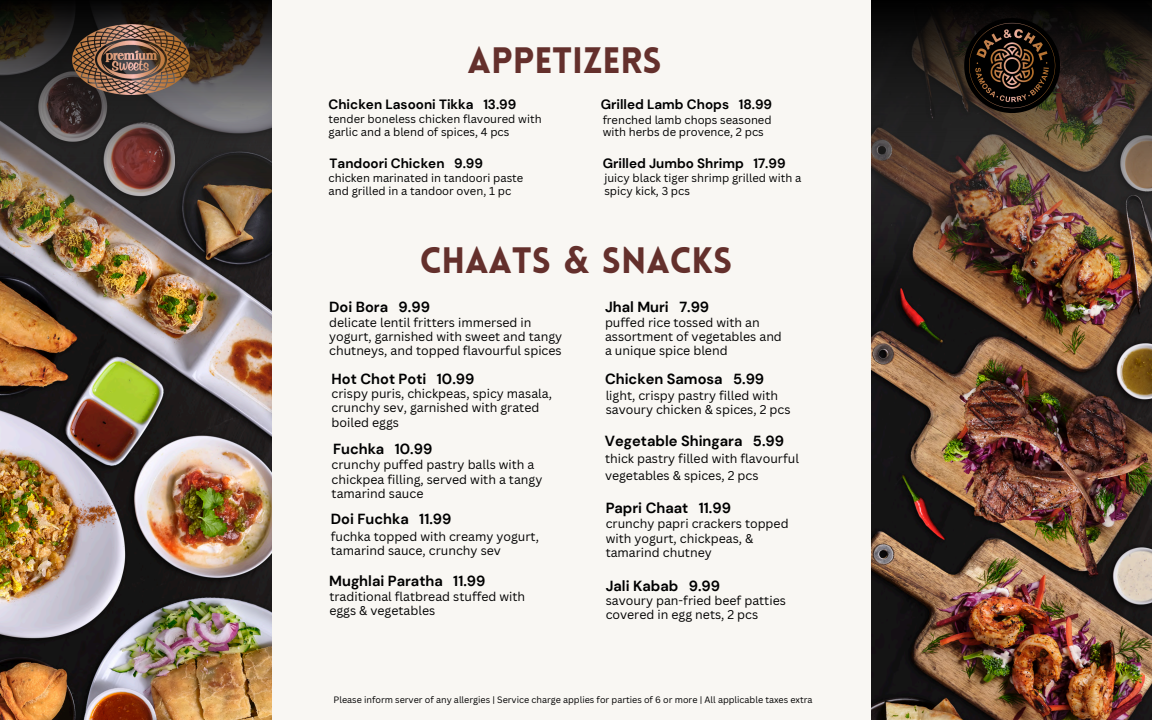
<style>
.page{position:relative;width:1152px;height:720px;background:#f9f7f3}
.page>*{position:absolute;margin:0;border:0;box-sizing:border-box;transform-origin:0 0}
.t1{font:900 36px "Lovelo";color:#64302c}
.t2{font:700 14.6px "DM Sans";color:#000}
.t3{font:700 13.5px "DM Sans";color:#000}
.t4{font:12.4px/14.2px "Canva Sans";color:#000}
.t5{font:11.2px/12.8px "Canva Sans";color:#000}
.t6{font:9px "Canva Sans";color:#000}
.s1{font-family:"Josefin Sans";font-weight:700}
</style>
<div class="page">
<img style="left:871px;top:0;width:281px;height:720px">
<img style="left:0;top:270px;width:271px;height:450px">
<img style="left:0;top:0;width:271px;height:270px">
<img style="left:872px;top:0;width:280px;height:282px">
<img style="left:965px;top:18px;width:94px;height:95px">
<img style="left:72px;top:24px;width:118px;height:71px">
<h2 class="t1" style="left:468px;top:46px;width:196px">APPETIZERS</h2>
<p class="t3" style="left:329px;top:96px;width:189px">Chicken Lasooni Tikka 13.99</p>
<h2 class="t5" style="left:329px;top:112px;width:215px">tender boneless chicken flavoured with garlic and a blend of spices, 4 pcs</h2>
<h3 class="t3" style="left:330px;top:155px;width:155px">Tandoori Chicken 9.99</h3>
<h2 class="t5" style="left:329px;top:172px;width:196px">chicken marinated in tandoori paste and grilled in a tandoor oven, 1 pc</h2>
<h3 class="t3" style="left:601px;top:96px;width:173px">Grilled Lamb Chops 18.99</h3>
<h1 class="t5" style="left:603px;top:113px;width:170px">frenched lamb chops seasoned with herbs de provence, 2 pcs</h1>
<h3 class="t3" style="left:603px;top:155px;width:184px">Grilled Jumbo Shrimp 17.99</h3>
<h2 class="t5" style="left:604px;top:172px;width:199px">juicy black tiger shrimp grilled with a spicy kick, 3 pcs</h2>
<p class="t1" style="left:420px;top:246px;width:314px">CHAATS <span class="s1">&amp;</span> SNACKS</p>
<h2 class="t2" style="left:329px;top:297px;width:102px">Doi Bora 9.99</h2>
<h3 class="t4" style="left:329px;top:315px;width:235px">delicate lentil fritters immersed in yogurt, garnished with sweet and tangy chutneys, and topped flavourful spices</h3>
<h2 class="t2" style="left:332px;top:369px;width:144px">Hot Chot Poti 10.99</h2>
<h3 class="t4" style="left:332px;top:386px;width:222px">crispy puris, chickpeas, spicy masala, crunchy sev, garnished with grated boiled eggs</h3>
<h2 class="t2" style="left:333px;top:440px;width:101px">Fuchka 10.99</h2>
<h3 class="t4" style="left:332px;top:457px;width:212px">crunchy puffed pastry balls with a chickpea filling, served with a tangy tamarind sauce</h3>
<h2 class="t2" style="left:331px;top:510px;width:122px">Doi Fuchka 11.99</h2>
<h3 class="t4" style="left:331px;top:529px;width:210px">fuchka topped with creamy yogurt, tamarind sauce, crunchy sev</h3>
<h2 class="t2" style="left:605px;top:297px;width:106px">Jhal Muri 7.99</h2>
<h3 class="t4" style="left:605px;top:315px;width:178px">puffed rice tossed with an assortment of vegetables and a unique spice blend</h3>
<h2 class="t2" style="left:605px;top:369px;width:161px">Chicken Samosa 5.99</h2>
<h3 class="t4" style="left:606px;top:388px;width:186px">light, crispy pastry filled with savoury chicken &amp; spices, 2 pcs</h3>
<h2 class="t2" style="left:605px;top:432px;width:181px">Vegetable Shingara 5.99</h2>
<h3 class="t4" style="left:605px;top:450px;width:195px;line-height:17.2px">thick pastry filled with flavourful vegetables &amp; spices, 2 pcs</h3>
<h2 class="t2" style="left:606px;top:498px;width:127px">Papri Chaat 11.99</h2>
<h3 class="t4" style="left:606px;top:516px;width:184px">crunchy papri crackers topped with yogurt, chickpeas, &amp; tamarind chutney</h3>
<h2 class="t2" style="left:329px;top:572px;width:158px">Mughlai Paratha 11.99</h2>
<h3 class="t4" style="left:329px;top:589px;width:197px">traditional flatbread stuffed with eggs &amp; vegetables</h3>
<h2 class="t2" style="left:606px;top:576px;width:116px">Jali Kabab 9.99</h2>
<h3 class="t4" style="left:606px;top:593px;width:182px">savoury pan-fried beef patties covered in egg nets, 2 pcs</h3>
<p class="t6" style="left:334px;top:694px;width:481px">Please inform server of any allergies | Service charge applies for parties of 6 or more | All applicable taxes extra</p>
</div>
